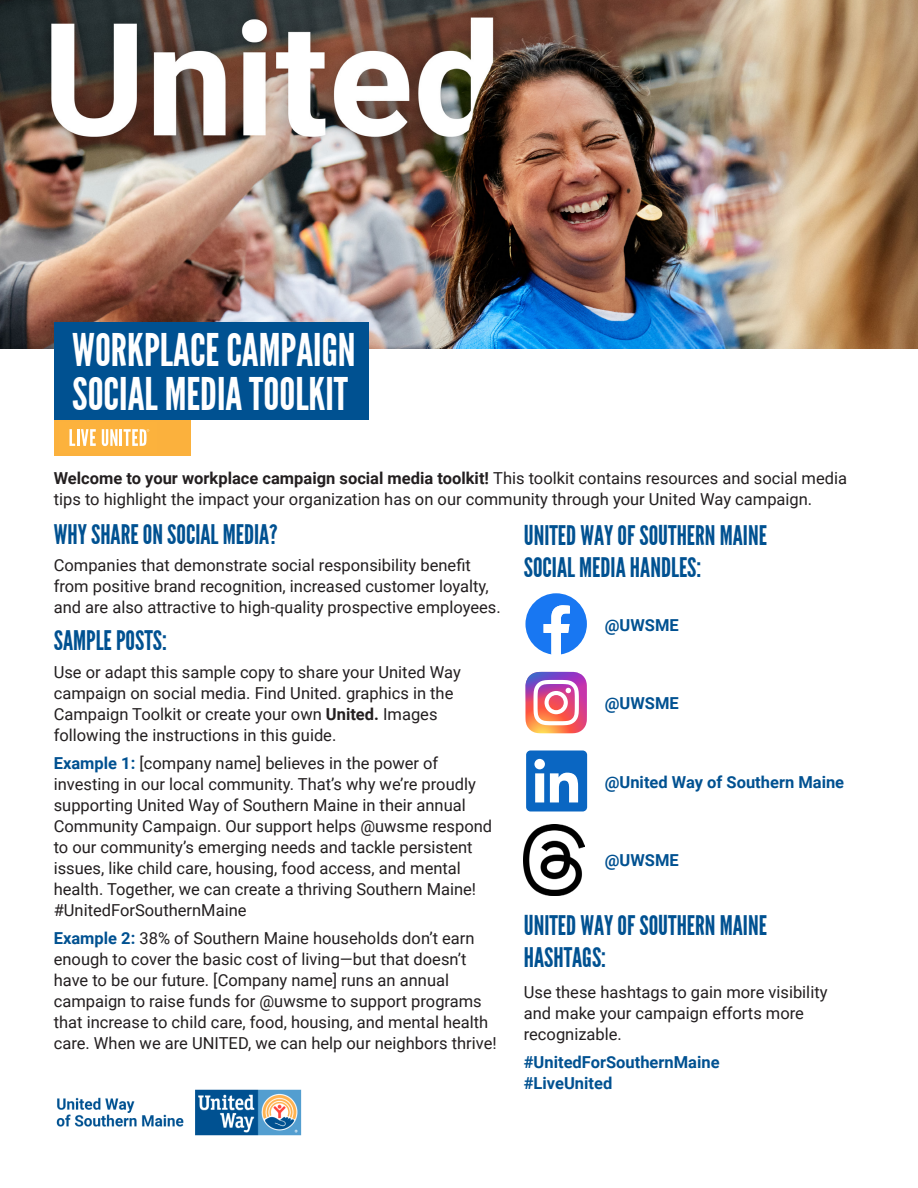
<style>
.page{position:relative;width:918px;height:1188px;background:#fff}
.page>*{position:absolute;margin:0;border:0;box-sizing:border-box;transform-origin:0 0}
.t1{font:45px "League Gothic";color:#fff}
.t2{font:27px "League Gothic";color:#005191}
.t3{font:16.5px/21px "Roboto";color:#231f20}
.t4{font:700 16.5px "Roboto";color:#005191}
.s1{font-weight:700}
.s2{font-weight:700;color:#005191}
</style>
<div class="page">
<img style="left:0;top:0;width:917px;height:348px">
<div style="left:54px;top:323px;width:314px;height:97px;background:#005191"></div>
<div style="left:54px;top:420px;width:136px;height:35px;background:#fbb13d"></div>
<svg style="left:69px;top:429px;width:27px;height:17px"></svg>
<svg style="left:102px;top:429px;width:47px;height:17px"></svg>
<svg style="left:525px;top:593px;width:62px;height:62px"></svg>
<svg style="left:525px;top:672px;width:62px;height:61px"></svg>
<svg style="left:526px;top:750px;width:62px;height:62px"></svg>
<img style="left:524px;top:825px;width:60px;height:70px">
<img style="left:56px;top:1089px;width:246px;height:47px">
<p class="t1" style="left:72px;top:324px;width:285px">WORKPLACE CAMPAIGN</p>
<p class="t1" style="left:72px;top:368px;width:277px">SOCIAL MEDIA TOOLKIT</p>
<p class="t3" style="left:54px;top:467px;width:795px"><span class="s1">Welcome to your workplace campaign social media toolkit!</span> This toolkit contains resources and social media tips to highlight the impact your organization has on our community through your United Way campaign.</p>
<p class="t2" style="left:54px;top:519px;width:226px">WHY SHARE ON SOCIAL MEDIA?</p>
<p class="t3" style="left:54px;top:554px;width:449px">Companies that demonstrate social responsibility benefit from positive brand recognition, increased customer loyalty, and are also attractive to high-quality prospective employees.</p>
<p class="t4" style="left:605px;top:613px;width:75px">@UWSME</p>
<p class="t2" style="left:524px;top:520px;width:245px">UNITED WAY OF SOUTHERN MAINE</p>
<p class="t2" style="left:524px;top:552px;width:179px">SOCIAL MEDIA HANDLES:</p>
<p class="t2" style="left:54px;top:625px;width:115px">SAMPLE POSTS:</p>
<p class="t3" style="left:54px;top:661px;width:409px">Use or adapt this sample copy to share your United Way campaign on social media. Find United. graphics in the Campaign Toolkit or create your own <span class="s1">United.</span> Images following the instructions in this guide.</p>
<p class="t3" style="left:54px;top:752px;width:440px"><span class="s2">Example 1:</span> [company name] believes in the power of investing in our local community. That’s why we’re proudly supporting United Way of Southern Maine in their annual Community Campaign. Our support helps @uwsme respond to our community’s emerging needs and tackle persistent issues, like child care, housing, food access, and mental health. Together, we can create a thriving Southern Maine! #UnitedForSouthernMaine</p>
<p class="t3" style="left:54px;top:927px;width:444px"><span class="s2">Example 2:</span> 38% of Southern Maine households don’t earn enough to cover the basic cost of living—but that doesn’t have to be our future. [Company name] runs an annual campaign to raise funds for @uwsme to support programs that increase to child care, food, housing, and mental health care. When we are UNITED, we can help our neighbors thrive!</p>
<p class="t4" style="left:605px;top:692px;width:75px">@UWSME</p>
<p class="t4" style="left:605px;top:770px;width:241px">@United Way of Southern Maine</p>
<p class="t4" style="left:605px;top:849px;width:75px">@UWSME</p>
<p class="t2" style="left:524px;top:910px;width:245px">UNITED WAY OF SOUTHERN MAINE</p>
<p class="t2" style="left:524px;top:942px;width:84px">HASHTAGS:</p>
<p class="t3" style="left:524px;top:981px;width:305px">Use these hashtags to gain more visibility and make your campaign efforts more recognizable.</p>
<p class="t4" style="left:524px;top:1051px;width:197px">#UnitedForSouthernMaine</p>
<p class="t4" style="left:524px;top:1072px;width:90px">#LiveUnited</p>
</div>
